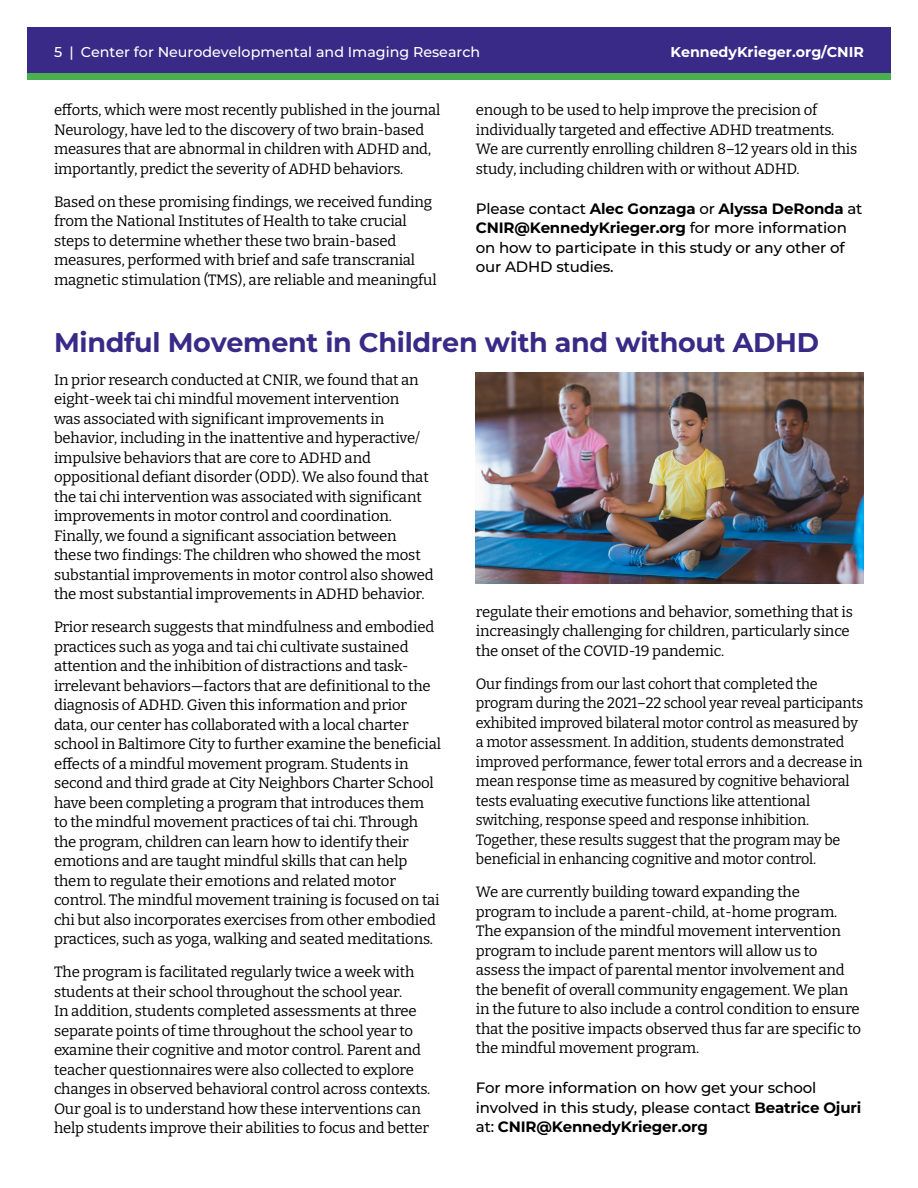
<style>
.page{position:relative;width:918px;height:1188px;background:#fff}
.page>*{position:absolute;margin:0;border:0;box-sizing:border-box;transform-origin:0 0}
.t1{font:100 27px "Montserrat";letter-spacing:-.01em;color:#382a86}
.t2{font:100 15px/19.5px "Bitter";letter-spacing:-.01em;color:#000}
.t3{font:100 15px/19.5px "Bitter";letter-spacing:-.01em;color:#000;scale:.96 1}
.t4{font:100 15px/19.5px "Montserrat";letter-spacing:-.01em;color:#000}
.t5{font:100 14.25px "Montserrat";color:#fff}
</style>
<div class="page">
<img style="left:476px;top:372px;width:388px;height:211px">
<div style="left:27px;top:27px;width:864px;height:47px;background:#382a86"></div>
<div style="left:27px;top:74px;width:864px;height:6px;background:#4aaf4e"></div>
<p class="t5" style="left:54px;top:43px;width:428px">5 | Center for Neurodevelopmental and Imaging Research</p>
<p class="t5" style="left:670px;top:43px;width:195px">KennedyKrieger.org/CNIR</p>
<p class="t2" style="left:54px;top:100px;width:388px">efforts, which were most recently published in the journal Neurology, have led to the discovery of two brain-based measures that are abnormal in children with ADHD and, importantly, predict the severity of ADHD behaviors.</p>
<p class="t2" style="left:54px;top:192px;width:384px">Based on these promising findings, we received funding from the National Institutes of Health to take crucial steps to determine whether these two brain-based measures, performed with brief and safe transcranial magnetic stimulation (TMS), are reliable and meaningful</p>
<p class="t2" style="left:476px;top:100px;width:383px">enough to be used to help improve the precision of individually targeted and effective ADHD treatments.<br>We are currently enrolling children 8–12 years old in this study, including children with or without ADHD.</p>
<p class="t4" style="left:476px;top:198px;width:388px">Please contact Alec Gonzaga or Alyssa DeRonda at CNIR@KennedyKrieger.org for more information on how to participate in this study or any other of our ADHD studies.</p>
<h1 class="t1" style="left:54px;top:325px;width:766px">Mindful Movement in Children with and without ADHD</h1>
<p class="t2" style="left:54px;top:370px;width:381px">In prior research conducted at CNIR, we found that an eight-week tai chi mindful movement intervention<br>was associated with significant improvements in behavior, including in the inattentive and hyperactive/ impulsive behaviors that are core to ADHD and oppositional defiant disorder (ODD). We also found that the tai chi intervention was associated with significant improvements in motor control and coordination.<br>Finally, we found a significant association between these two findings: The children who showed the most substantial improvements in motor control also showed the most substantial improvements in ADHD behavior.</p>
<p class="t2" style="left:54px;top:617px;width:389px">Prior research suggests that mindfulness and embodied practices such as yoga and tai chi cultivate sustained attention and the inhibition of distractions and task&shy;irrelevant behaviors—factors that are definitional to the diagnosis of ADHD. Given this information and prior data, our center has collaborated with a local charter school in Baltimore City to further examine the beneficial effects of a mindful movement program. Students in second and third grade at City Neighbors Charter School have been completing a program that introduces them to the mindful movement practices of tai chi. Through the program, children can learn how to identify their emotions and are taught mindful skills that can help them to regulate their emotions and related motor control. The mindful movement training is focused on tai chi but also incorporates exercises from other embodied practices, such as yoga, walking and seated meditations.</p>
<p class="t2" style="left:54px;top:962px;width:378px">The program is facilitated regularly twice a week with students at their school throughout the school year.<br>In addition, students completed assessments at three separate points of time throughout the school year to examine their cognitive and motor control. Parent and teacher questionnaires were also collected to explore changes in observed behavioral control across contexts.<br>Our goal is to understand how these interventions can help students improve their abilities to focus and better</p>
<p class="t2" style="left:476px;top:602px;width:379px">regulate their emotions and behavior, something that is increasingly challenging for children, particularly since the onset of the COVID-19 pandemic.</p>
<p class="t3" style="left:476px;top:674px;width:405px">Our findings from our last cohort that completed the program during the 2021–22 school year reveal participants exhibited improved bilateral motor control as measured by a motor assessment. In addition, students demonstrated improved performance, fewer total errors and a decrease in mean response time as measured by cognitive behavioral tests evaluating executive functions like attentional switching, response speed and response inhibition.<br>Together, these results suggest that the program may be beneficial in enhancing cognitive and motor control.</p>
<p class="t2" style="left:476px;top:882px;width:387px">We are currently building toward expanding the program to include a parent-child, at-home program.<br>The expansion of the mindful movement intervention program to include parent mentors will allow us to assess the impact of parental mentor involvement and the benefit of overall community engagement. We plan in the future to also include a control condition to ensure that the positive impacts observed thus far are specific to the mindful movement program.</p>
<p class="t4" style="left:476px;top:1078px;width:387px">For more information on how get your school involved in this study, please contact Beatrice Ojuri at: CNIR@KennedyKrieger.org</p>
</div>
